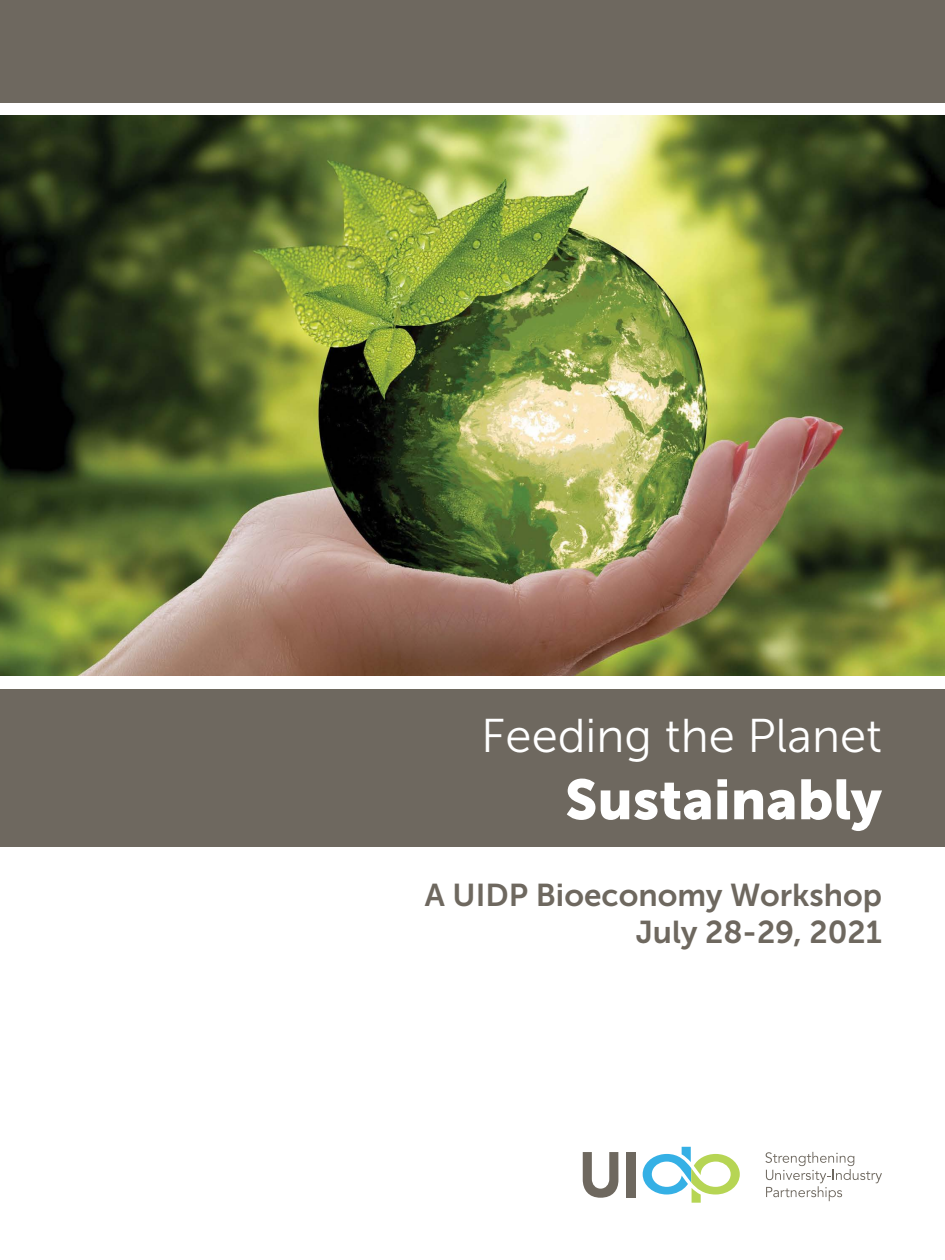
<style>
.page{position:relative;width:945px;height:1260px;background:#fff}
.page>*{position:absolute;margin:0;border:0;box-sizing:border-box;transform-origin:0 0}
.Title_1{font:56px "Museo Sans 900";color:#fff}
.Title_1-2{font:47.25px "Museo Sans 300";color:#fff}
.Title_2{font:31.5px "Museo Sans 700";color:#6e685f}
</style>
<div class="page">
<svg style="left:583px;top:1152px;width:35px;height:46px"></svg>
<div style="left:626px;top:1152px;width:9px;height:45px;background:#6e685f"></div>
<svg style="left:643px;top:1147px;width:97px;height:56px"></svg>
<svg style="left:765px;top:1152px;width:117px;height:49px"></svg>
<div style="left:0;top:0;width:945px;height:102px;background:#6e685f"></div>
<div style="left:0;top:689px;width:945px;height:158px;background:#6e685f"></div>
<img style="left:0;top:116px;width:945px;height:559px">
<p class="Title_1-2" style="left:481px;top:710px;width:402px">Feeding the Planet</p>
<p class="Title_1" style="left:565px;top:768px;width:318px">Sustainably</p>
<p class="Title_2" style="left:425px;top:877px;width:459px">A UIDP Bioeconomy Workshop</p>
<p class="Title_2" style="left:636px;top:915px;width:248px">July 28-29, 2021</p>
</div>
